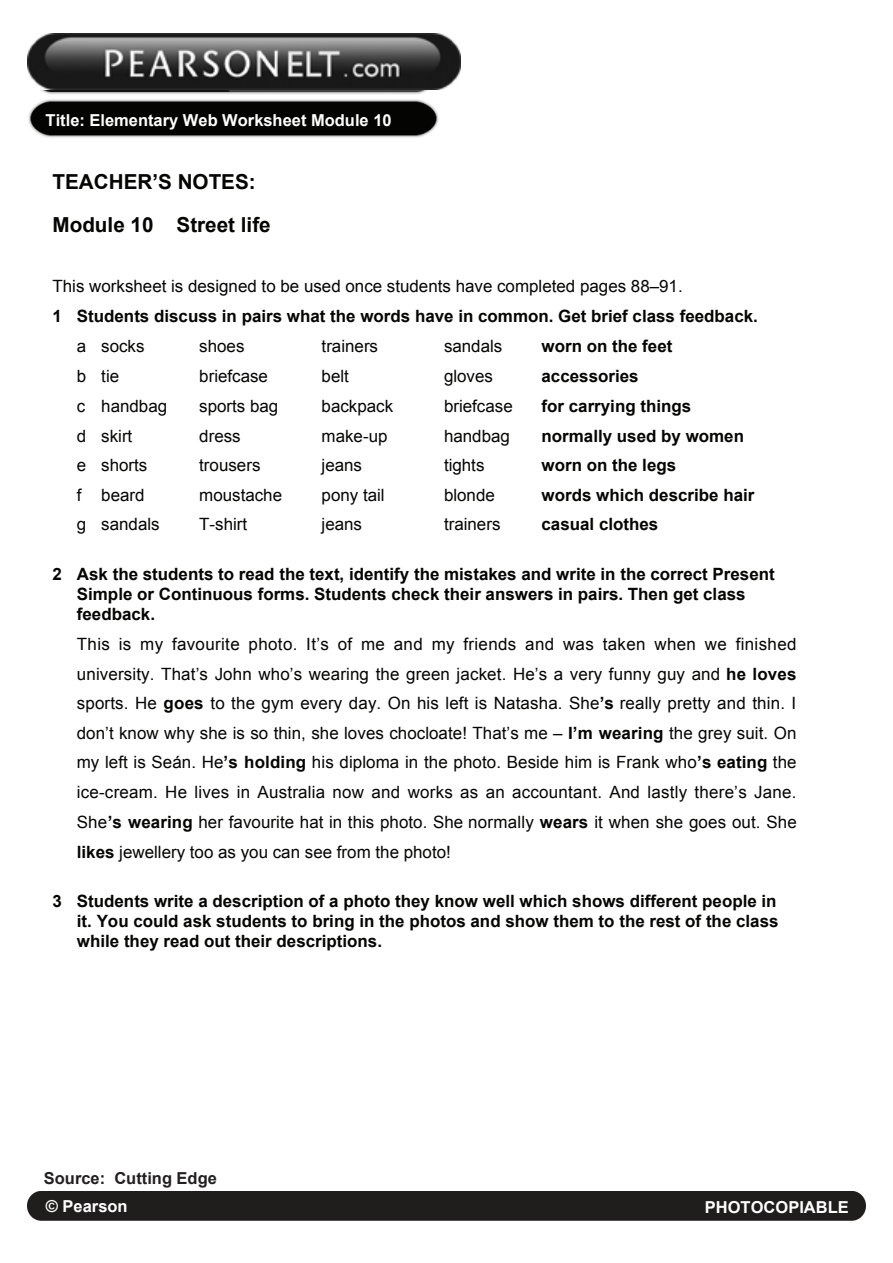
<style>
.page{position:relative;width:893px;height:1263px;background:#fff}
.page>*{position:absolute;margin:0;border:0;box-sizing:border-box;transform-origin:0 0}
.t1{font:700 20.7px/43.3px "Arial";color:#050504}
.t2{font:16.95px/29.7px "Arial";color:#050504;text-align:justify}
.t3{font:700 16.95px/19.8px "Arial";color:#050504}
.t4{font:700 16.5px "Arial";color:#fff}
.t5{font:700 16.5px "Arial";color:#231f20}
.s1{font-weight:700}
</style>
<div class="page">
<img style="left:28px;top:90px;width:411px;height:48px">
<div style="left:27px;top:1192px;width:838px;height:28px;background:#201d1d"></div>
<img style="left:27px;top:33px;width:434px;height:57px">
<p class="t4" style="left:46px;top:110px;width:347px">Title: Elementary Web Worksheet Module 10</p>
<p class="t1" style="left:52px;top:161px;width:220px">TEACHER’S NOTES:<br>Module 10 Street life</p>
<p class="t2" style="left:52px;top:272px;width:632px">This worksheet is designed to be used once students have completed pages 88–91.</p>
<p class="t3" style="left:52px;top:307px;width:707px">1 Students discuss in pairs what the words have in common. Get brief class feedback.</p>
<p class="t2" style="left:77px;top:332px;width:69px">a socks</p>
<p class="t2" style="left:199px;top:332px;width:47px">shoes</p>
<p class="t2" style="left:322px;top:332px;width:58px">trainers</p>
<p class="t2" style="left:444px;top:332px;width:60px">sandals</p>
<p class="t3" style="left:541px;top:337px;width:132px">worn on the feet</p>
<p class="t2" style="left:77px;top:361px;width:44px">b tie</p>
<p class="t2" style="left:199px;top:361px;width:70px">briefcase</p>
<p class="t2" style="left:322px;top:361px;width:29px">belt</p>
<p class="t2" style="left:444px;top:361px;width:50px">gloves</p>
<p class="t3" style="left:541px;top:367px;width:99px">accessories</p>
<p class="t2" style="left:77px;top:391px;width:92px">c handbag</p>
<p class="t2" style="left:199px;top:391px;width:81px">sports bag</p>
<p class="t2" style="left:322px;top:391px;width:73px">backpack</p>
<p class="t2" style="left:444px;top:391px;width:70px">briefcase</p>
<p class="t3" style="left:541px;top:396px;width:151px">for carrying things</p>
<p class="t2" style="left:77px;top:421px;width:57px">d skirt</p>
<p class="t2" style="left:199px;top:421px;width:43px">dress</p>
<p class="t2" style="left:322px;top:421px;width:67px">make-up</p>
<p class="t2" style="left:444px;top:421px;width:67px">handbag</p>
<p class="t3" style="left:541px;top:426px;width:204px">normally used by women</p>
<p class="t2" style="left:77px;top:451px;width:72px">e shorts</p>
<p class="t2" style="left:199px;top:451px;width:63px">trousers</p>
<p class="t2" style="left:322px;top:451px;width:42px">jeans</p>
<p class="t2" style="left:444px;top:451px;width:42px">tights</p>
<p class="t3" style="left:541px;top:456px;width:136px">worn on the legs</p>
<p class="t2" style="left:77px;top:480px;width:69px">f beard</p>
<p class="t2" style="left:199px;top:480px;width:84px">moustache</p>
<p class="t2" style="left:322px;top:480px;width:65px">pony tail</p>
<p class="t2" style="left:444px;top:480px;width:52px">blonde</p>
<p class="t3" style="left:541px;top:486px;width:214px">words which describe hair</p>
<p class="t2" style="left:77px;top:510px;width:84px">g sandals</p>
<p class="t2" style="left:199px;top:510px;width:50px">T-shirt</p>
<p class="t2" style="left:322px;top:510px;width:42px">jeans</p>
<p class="t2" style="left:444px;top:510px;width:58px">trainers</p>
<p class="t3" style="left:541px;top:515px;width:118px">casual clothes</p>
<p class="t3" style="left:77px;top:565px;width:699px;text-indent:-24px">2 Ask the students to read the text, identify the mistakes and write in the correct Present<br>Simple or Continuous forms. Students check their answers in pairs. Then get class feedback.</p>
<p class="t2" style="left:77px;top:629px;width:722px">This is my favourite photo. It’s of me and my friends and was taken when we finished university. That’s John who’s wearing the green jacket. He’s a very funny guy and <span class="s1">he loves </span>sports. He <span class="s1">goes</span> to the gym every day. On his left is Natasha. She<span class="s1">’s</span> really pretty and thin. I don’t know why she is so thin, she loves chocloate! That’s me – <span class="s1">I’m wearing</span> the grey suit. On my left is Seán. He<span class="s1">’s holding</span> his diploma in the photo. Beside him is Frank who<span class="s1">’s eating</span> the ice-cream. He lives in Australia now and works as an accountant. And lastly there’s Jane.<br>She<span class="s1">’s wearing</span> her favourite hat in this photo. She normally <span class="s1">wears</span> it when she goes out. She <span class="s1">likes</span> jewellery too as you can see from the photo!</p>
<p class="t3" style="left:77px;top:892px;width:703px;text-align:justify;text-indent:-24px">3 Students write a description of a photo they know well which shows different people in it. You could ask students to bring in the photos and show them to the rest of the class while they read out their descriptions.</p>
<p class="t5" style="left:44px;top:1168px;width:174px">Source: Cutting Edge</p>
<p class="t4" style="left:46px;top:1195px;width:83px">© Pearson</p>
<p class="t4" style="left:705px;top:1196px;width:145px">PHOTOCOPIABLE</p>
</div>
